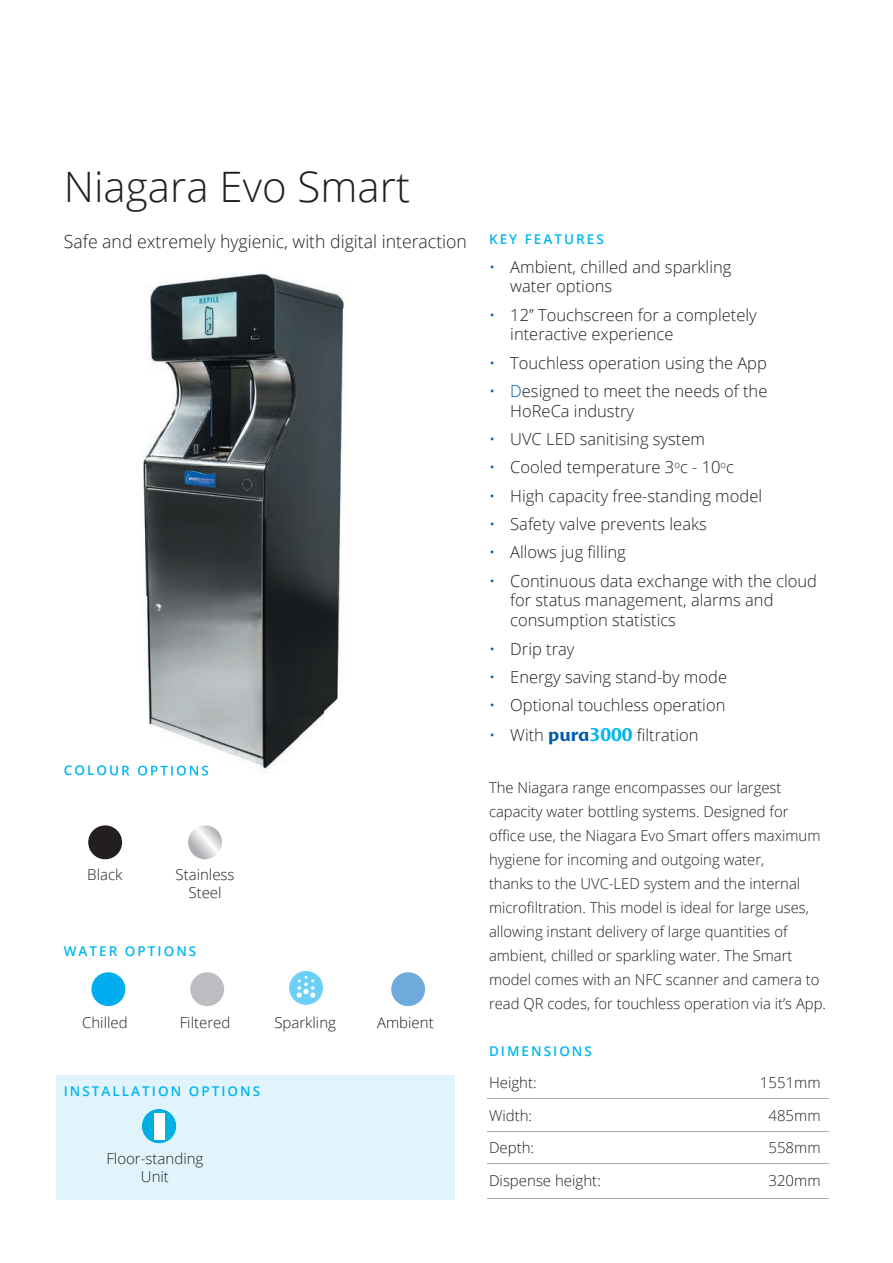
<style>
.page{position:relative;width:893px;height:1263px;background:#fff}
.page>*{position:absolute;margin:0;border:0;box-sizing:border-box;transform-origin:0 0}
.t1{font:300 42px "Open Sans";color:#231f20}
.t2{font:300 18px "Open Sans";color:#231f20}
.t3{font:300 16.5px/19.8px "Open Sans";color:#231f20}
.t4{font:300 15px/24px "Open Sans";color:#231f20;text-align:center}
.t5{font:600 13.5px "Open Sans";letter-spacing:.15em;color:#00b6f0}
.s1{color:#015aaa}
.s2{font-family:"Mosquito";font-weight:700;font-size:18px;color:#015aaa}
.s3{font-family:"Mosquito";font-weight:700;font-size:18px;color:#00b6f0}
</style>
<div class="page">
<div style="left:57px;top:1075px;width:398px;height:124px;background:#e1f4fc"></div>
<hr style="left:488px;top:1098px;width:341px;height:1px;background:#a8a9ad">
<hr style="left:488px;top:1163px;width:341px;height:1px;background:#a8a9ad">
<hr style="left:488px;top:1198px;width:341px;height:1px;background:#a8a9ad">
<hr style="left:488px;top:1131px;width:341px;height:1px;background:#a8a9ad">
<div style="left:142px;top:1109px;width:34px;height:34px;background:#00b0e2;border-radius:50%"></div>
<div style="left:154px;top:1113px;width:10px;height:26px;background:#fff"></div>
<div style="left:91px;top:972px;width:34px;height:34px;background:#00aeef;border-radius:50%"></div>
<div style="left:88px;top:825px;width:34px;height:34px;background:#231f20;border-radius:50%"></div>
<svg style="left:188px;top:825px;width:34px;height:34px"></svg>
<div style="left:190px;top:972px;width:34px;height:34px;background:#bcbdc0;border-radius:50%"></div>
<div style="left:391px;top:972px;width:34px;height:34px;background:#6faadc;border-radius:50%"></div>
<div style="left:289px;top:971px;width:34px;height:34px;background:#6bcff6;border-radius:50%"></div>
<svg style="left:297px;top:976px;width:18px;height:22px"></svg>
<img style="left:115px;top:251px;width:238px;height:525px">
<img style="left:115px;top:766px;width:93px;height:9px">
<h1 class="t1" style="left:64px;top:158px;width:348px">Niagara Evo Smart</h1>
<p class="t2" style="left:64px;top:229px;width:405px">Safe and extremely hygienic, with digital interaction</p>
<p class="t4" style="left:87px;top:862px;width:37px">Black</p>
<p class="t4" style="left:176px;top:865px;width:60px;line-height:18px">Stainless<br>Steel</p>
<p class="t5" style="left:64px;top:942px;width:134px">WATER OPTIONS</p>
<p class="t4" style="left:82px;top:1010px;width:47px">Chilled</p>
<p class="t4" style="left:180px;top:1010px;width:52px">Filtered</p>
<p class="t4" style="left:274px;top:1010px;width:63px">Sparkling</p>
<p class="t4" style="left:377px;top:1010px;width:58px">Ambient</p>
<p class="t5" style="left:64px;top:1082px;width:198px">INSTALLATION OPTIONS</p>
<p class="t4" style="left:106px;top:1149px;width:98px;line-height:18px">Floor-standing<br>Unit</p>
<p class="t5" style="left:489px;top:230px;width:116px">KEY FEATURES</p>
<p class="t3" style="left:510px;top:256px;width:223px;text-indent:-21px"><span class="s1">•</span> Ambient, chilled and sparkling water options</p>
<p class="t3" style="left:510px;top:304px;width:248px;text-indent:-21px"><span class="s1">•</span> 12’’ Touchscreen for a completely interactive experience</p>
<p class="t3" style="left:489px;top:352px;width:279px"><span class="s1">•</span> Touchless operation using the App</p>
<p class="t3" style="left:510px;top:381px;width:259px;text-indent:-21px"><span class="s1">• D</span>esigned to meet the needs of the<br>HoReCa industry</p>
<p class="t3" style="left:489px;top:429px;width:217px"><span class="s1">•</span> UVC LED sanitising system</p>
<p class="t3" style="left:489px;top:457px;width:247px"><span class="s1">•</span> Cooled temperature 3<sup>o</sup>c - 10<sup>o</sup>c</p>
<p class="t3" style="left:489px;top:485px;width:275px"><span class="s1">•</span> High capacity free-standing model</p>
<p class="t3" style="left:489px;top:514px;width:219px"><span class="s1">•</span> Safety valve prevents leaks</p>
<p class="t3" style="left:489px;top:542px;width:138px"><span class="s1">•</span> Allows jug filling</p>
<p class="t3" style="left:510px;top:570px;width:308px;text-indent:-21px"><span class="s1">•</span> Continuous data exchange with the cloud for status management, alarms and consumption statistics</p>
<p class="t3" style="left:489px;top:638px;width:87px"><span class="s1">•</span> Drip tray</p>
<p class="t3" style="left:489px;top:666px;width:240px"><span class="s1">•</span> Energy saving stand-by mode</p>
<p class="t3" style="left:489px;top:695px;width:238px"><span class="s1">•</span> Optional touchless operation</p>
<p class="t3" style="left:489px;top:725px;width:211px"><span class="s1">•</span> With <span class="s2">pura</span><span class="s3">3000</span> filtration</p>
<p class="t4" style="left:489px;top:775px;width:339px;text-align:left">The Niagara range encompasses our largest capacity water bottling systems. Designed for office use, the Niagara Evo Smart offers maximum hygiene for incoming and outgoing water,<br>thanks to the UVC-LED system and the internal microfiltration. This model is ideal for large uses, allowing instant delivery of large quantities of ambient, chilled or sparkling water. The Smart model comes with an NFC scanner and camera to read QR codes, for touchless operation via it’s App.</p>
<p class="t5" style="left:489px;top:1042px;width:104px">DIMENSIONS</p>
<p class="t4" style="left:489px;top:1070px;width:49px">Height:</p>
<p class="t4" style="left:760px;top:1070px;width:62px">1551mm</p>
<p class="t4" style="left:489px;top:1103px;width:45px">Width:</p>
<p class="t4" style="left:768px;top:1103px;width:54px">485mm</p>
<p class="t4" style="left:489px;top:1135px;width:47px">Depth:</p>
<p class="t4" style="left:768px;top:1135px;width:54px">558mm</p>
<p class="t4" style="left:489px;top:1168px;width:113px">Dispense height:</p>
<p class="t4" style="left:768px;top:1168px;width:54px">320mm</p>
</div>
